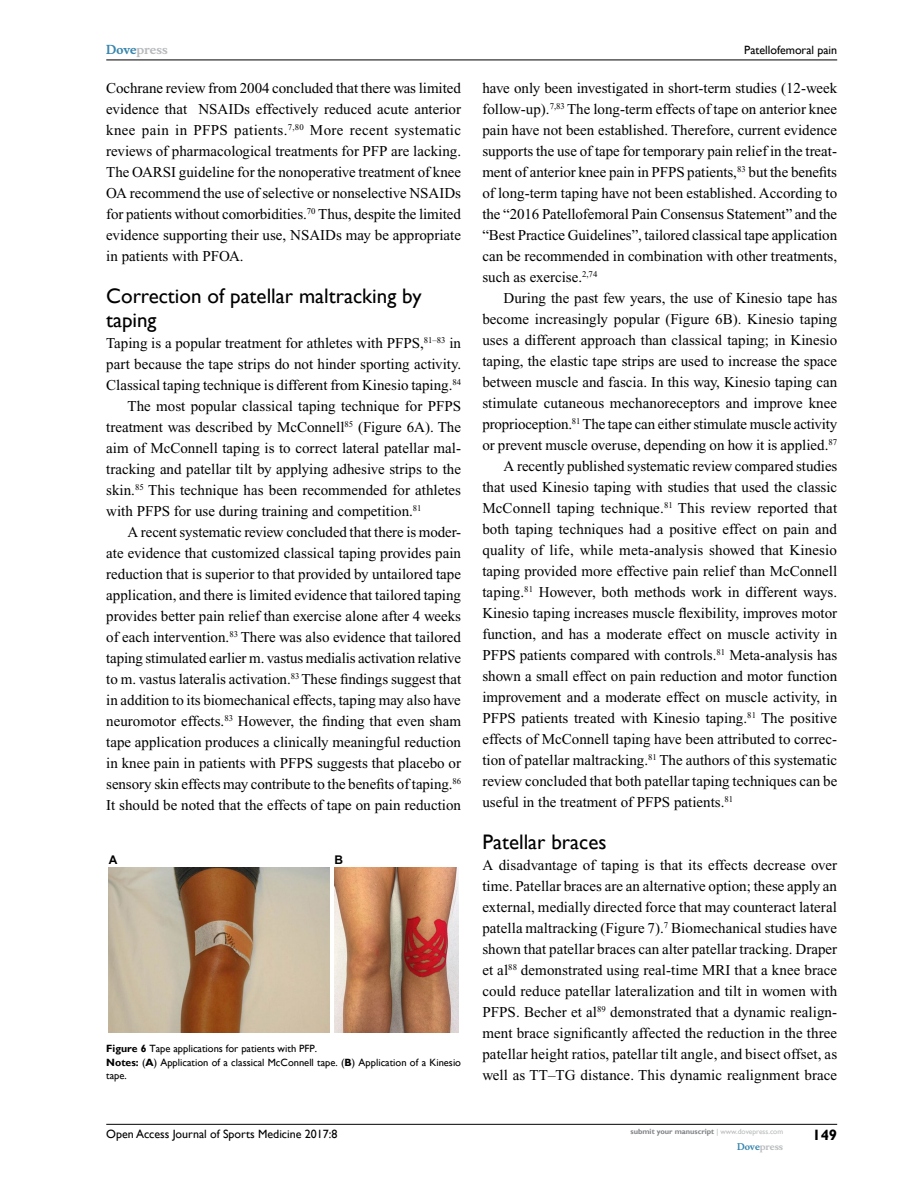
<style>
.page{position:relative;width:918px;height:1188px;background:#fff}
.page>*{position:absolute;margin:0;border:0;box-sizing:border-box;transform-origin:0 0}
.t1{font:21px/24px "Gill Sans";color:#000}
.t2{font:15px/21px "Times New Roman";color:#000;text-align:justify}
.t3{font:700 15px "Gill Sans";color:#000}
.t4{font:12px "Gill Sans";color:#000}
.t5{font:700 12px "Musee";color:#b8babc}
.t6{font:700 12px "Arial";color:#000}
.t7{font:10.5px/13.5px "Gill Sans";color:#000}
.t8{font:700 9px "Musee";color:#b8babc}
.t9{font:700 7.5px "Gill Sans";color:#808285}
.s1{color:#3785ad}
.s2{font-weight:700}
.s3{font-weight:400;color:#b8babc}
</style>
<div class="page">
<hr style="left:106px;top:1124px;width:731px;height:1px;background:#000">
<hr style="left:106px;top:60px;width:731px;height:1px;background:#000">
<img style="left:109px;top:867px;width:221px;height:166px">
<img style="left:334px;top:867px;width:125px;height:166px">
<p class="t5" style="left:106px;top:43px;width:63px"><span class="s1">Dove</span>press</p>
<p class="t2" style="left:106px;top:77px;width:356px">Cochrane review from 2004 concluded that there was limited evidence that NSAIDs effectively reduced acute anterior knee pain in PFPS patients.<sup>7,80</sup> More recent systematic reviews of pharmacological treatments for PFP are lacking.<br>The OARSI guideline for the nonoperative treatment of knee OA recommend the use of selective or nonselective NSAIDs for patients without comorbidities.<sup>70</sup> Thus, despite the limited evidence supporting their use, NSAIDs may be appropriate in patients with PFOA.</p>
<h1 class="t1" style="left:106px;top:284px;width:317px">Correction of patellar maltracking by taping</h1>
<p class="t2" style="left:106px;top:332px;width:356px">Taping is a popular treatment for athletes with PFPS,<sup>81–83</sup> in</p>
<p class="t2" style="left:106px;top:353px;width:356px">part because the tape strips do not hinder sporting activity.</p>
<p class="t2" style="left:106px;top:374px;width:356px">Classical taping technique is different from Kinesio taping.<sup>84</sup></p>
<p class="t2" style="left:128px;top:395px;width:335px">The most popular classical taping technique for PFPS</p>
<p class="t2" style="left:106px;top:416px;width:356px">treatment was described by McConnell<sup>85</sup> (Figure 6A). The</p>
<p class="t2" style="left:106px;top:437px;width:356px">aim of McConnell taping is to correct lateral patellar mal-</p>
<p class="t2" style="left:106px;top:458px;width:356px">tracking and patellar tilt by applying adhesive strips to the</p>
<p class="t2" style="left:106px;top:479px;width:356px">skin.<sup>85</sup> This technique has been recommended for athletes</p>
<p class="t2" style="left:106px;top:500px;width:317px">with PFPS for use during training and competition.<sup>81</sup></p>
<p class="t2" style="left:128px;top:521px;width:335px">A recent systematic review concluded that there is moder-</p>
<p class="t2" style="left:106px;top:542px;width:356px">ate evidence that customized classical taping provides pain</p>
<p class="t2" style="left:106px;top:563px;width:356px">reduction that is superior to that provided by untailored tape</p>
<p class="t2" style="left:106px;top:584px;width:356px">application, and there is limited evidence that tailored taping</p>
<p class="t2" style="left:106px;top:605px;width:356px">provides better pain relief than exercise alone after 4 weeks</p>
<p class="t2" style="left:106px;top:626px;width:356px">of each intervention.<sup>83</sup> There was also evidence that tailored</p>
<p class="t2" style="left:106px;top:647px;width:356px">taping stimulated earlier m. vastus medialis activation relative</p>
<p class="t2" style="left:106px;top:668px;width:356px">to m. vastus lateralis activation.<sup>83</sup> These findings suggest that</p>
<p class="t2" style="left:106px;top:689px;width:356px">in addition to its biomechanical effects, taping may also have</p>
<p class="t2" style="left:106px;top:710px;width:356px">neuromotor effects.<sup>83</sup> However, the finding that even sham</p>
<p class="t2" style="left:106px;top:731px;width:356px">tape application produces a clinically meaningful reduction</p>
<p class="t2" style="left:106px;top:752px;width:356px">in knee pain in patients with PFPS suggests that placebo or</p>
<p class="t2" style="left:106px;top:773px;width:356px">sensory skin effects may contribute to the benefits of taping.<sup>86</sup></p>
<p class="t2" style="left:106px;top:794px;width:356px">It should be noted that the effects of tape on pain reduction</p>
<p class="t6" style="left:109px;top:851px;width:10px">A</p>
<p class="t6" style="left:335px;top:851px;width:10px">B</p>
<p class="t7" style="left:106px;top:1042px;width:356px"><span class="s2">Figure 6</span> Tape applications for patients with PFP.<br><span class="s2">Notes:</span> (<span class="s2">A</span>) Application of a classical McConnell tape. (<span class="s2">B</span>) Application of a Kinesio tape.</p>
<p class="t4" style="left:744px;top:43px;width:94px">Patellofemoral pain</p>
<p class="t2" style="left:482px;top:77px;width:356px">have only been investigated in short-term studies (12-week follow-up).<sup>7,83</sup> The long-term effects of tape on anterior knee pain have not been established. Therefore, current evidence supports the use of tape for temporary pain relief in the treat&shy;ment of anterior knee pain in PFPS patients,<sup>83</sup> but the benefits of long-term taping have not been established. According to the “2016 Patellofemoral Pain Consensus Statement” and the “Best Practice Guidelines”, tailored classical tape application can be recommended in combination with other treatments, such as exercise.<sup>2,74</sup></p>
<p class="t2" style="left:504px;top:287px;width:335px">During the past few years, the use of Kinesio tape has</p>
<p class="t2" style="left:482px;top:308px;width:357px">become increasingly popular (Figure 6B). Kinesio taping</p>
<p class="t2" style="left:482px;top:329px;width:356px">uses a different approach than classical taping; in Kinesio</p>
<p class="t2" style="left:482px;top:350px;width:356px">taping, the elastic tape strips are used to increase the space</p>
<p class="t2" style="left:482px;top:371px;width:356px">between muscle and fascia. In this way, Kinesio taping can</p>
<p class="t2" style="left:482px;top:392px;width:356px">stimulate cutaneous mechanoreceptors and improve knee</p>
<p class="t2" style="left:482px;top:413px;width:356px">proprioception.<sup>81</sup> The tape can either stimulate muscle activity</p>
<p class="t2" style="left:482px;top:434px;width:356px">or prevent muscle overuse, depending on how it is applied.<sup>87</sup></p>
<p class="t2" style="left:504px;top:455px;width:335px">A recently published systematic review compared studies</p>
<p class="t2" style="left:482px;top:476px;width:356px">that used Kinesio taping with studies that used the classic</p>
<p class="t2" style="left:482px;top:497px;width:356px">McConnell taping technique.<sup>81</sup> This review reported that</p>
<p class="t2" style="left:482px;top:518px;width:356px">both taping techniques had a positive effect on pain and</p>
<p class="t2" style="left:482px;top:539px;width:356px">quality of life, while meta-analysis showed that Kinesio</p>
<p class="t2" style="left:482px;top:560px;width:356px">taping provided more effective pain relief than McConnell</p>
<p class="t2" style="left:482px;top:581px;width:356px">taping.<sup>81</sup> However, both methods work in different ways.</p>
<p class="t2" style="left:482px;top:602px;width:356px">Kinesio taping increases muscle flexibility, improves motor</p>
<p class="t2" style="left:482px;top:623px;width:356px">function, and has a moderate effect on muscle activity in</p>
<p class="t2" style="left:482px;top:644px;width:356px">PFPS patients compared with controls.<sup>81</sup> Meta-analysis has</p>
<p class="t2" style="left:482px;top:665px;width:356px">shown a small effect on pain reduction and motor function</p>
<p class="t2" style="left:482px;top:686px;width:356px">improvement and a moderate effect on muscle activity, in</p>
<p class="t2" style="left:482px;top:707px;width:356px">PFPS patients treated with Kinesio taping.<sup>81</sup> The positive</p>
<p class="t2" style="left:482px;top:728px;width:356px">effects of McConnell taping have been attributed to correc-</p>
<p class="t2" style="left:482px;top:749px;width:356px">tion of patellar maltracking.<sup>81</sup> The authors of this systematic</p>
<p class="t2" style="left:482px;top:770px;width:356px">review concluded that both patellar taping techniques can be</p>
<p class="t2" style="left:482px;top:791px;width:252px">useful in the treatment of PFPS patients.<sup>81</sup></p>
<h1 class="t1" style="left:482px;top:830px;width:126px">Patellar braces</h1>
<p class="t2" style="left:482px;top:854px;width:356px">A disadvantage of taping is that its effects decrease over time. Patellar braces are an alternative option; these apply an external, medially directed force that may counteract lateral patella maltracking (Figure 7).<sup>7</sup> Biomechanical studies have shown that patellar braces can alter patellar tracking. Draper et al<sup>88</sup> demonstrated using real-time MRI that a knee brace could reduce patellar lateralization and tilt in women with PFPS. Becher et al<sup>89</sup> demonstrated that a dynamic realign&shy;ment brace significantly affected the reduction in the three patellar height ratios, patellar tilt angle, and bisect offset, as well as TT–TG distance. This dynamic realignment brace</p>
<p class="t4" style="left:106px;top:1127px;width:233px">Open Access Journal of Sports Medicine 2017:8</p>
<p class="t9" style="left:631px;top:1127px;width:154px">submit your manuscript <span class="s3">| www.dovepress.com</span></p>
<p class="t8" style="left:737px;top:1141px;width:48px"><span class="s1">Dove</span>press</p>
<p class="t3" style="left:812px;top:1126px;width:26px">149</p>
</div>
